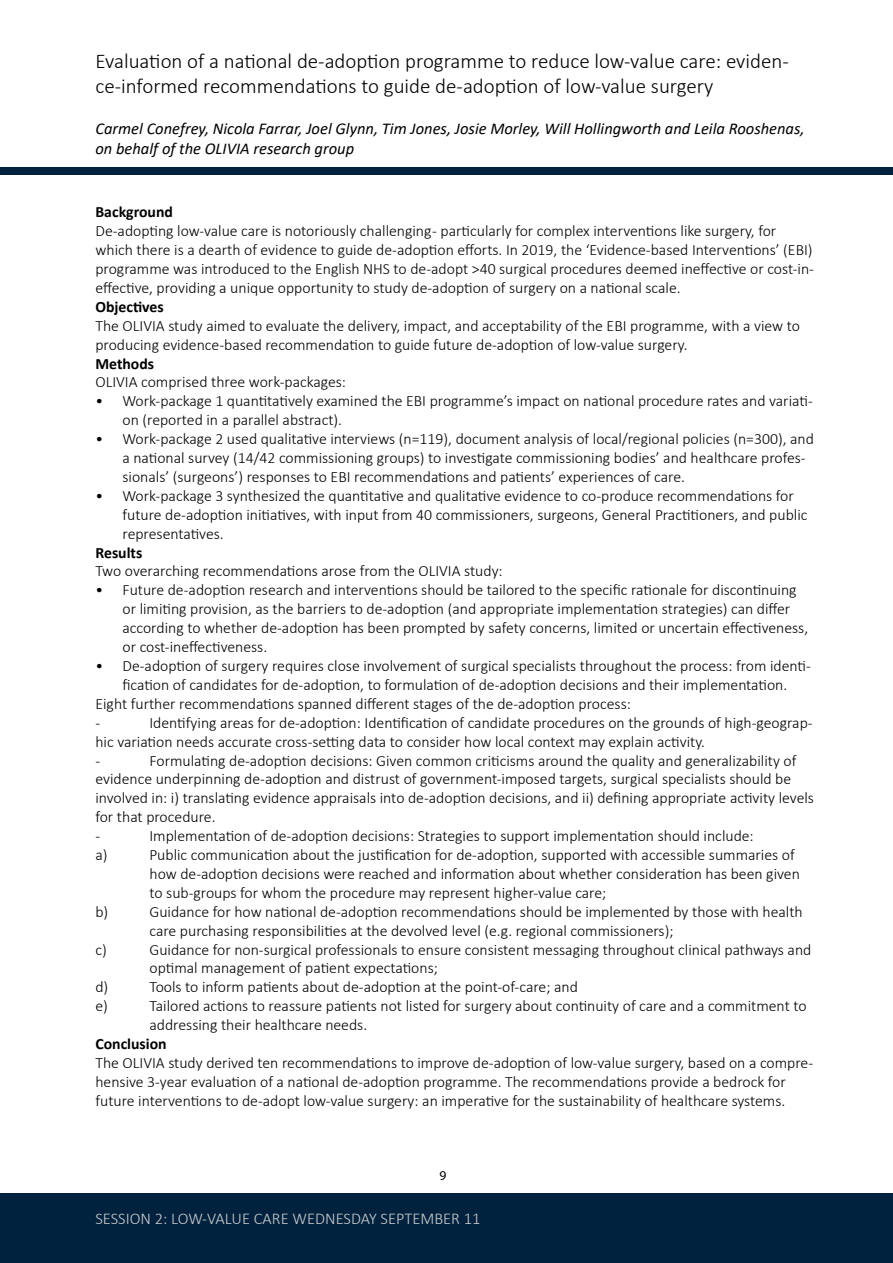
<style>
.page{position:relative;width:893px;height:1263px;background:#fff}
.page>*{position:absolute;margin:0;border:0;box-sizing:border-box;transform-origin:0 0}
.t1{font:300 21px/25.2px "Calibri";color:#000}
.t2{font:italic 16.5px/19.8px "Calibri";color:#000}
.NSM_Brødtekst_uten_innrykk{font:300 16.5px "Calibri";color:#ccc}
.t3{font:300 15.75px/18.9px "Calibri";color:#000}
.t4{font:700 15.75px "Calibri";color:#000}
.t5{font:13.5px "Myriad Pro";color:#000}
</style>
<div class="page">
<div style="left:0;top:1193px;width:893px;height:70px;background:#00223e"></div>
<div style="left:0;top:167px;width:893px;height:8px;background:#00223e"></div>
<p class="t1" style="left:95px;top:48px;width:695px">Evaluation of a national de-adoption programme to reduce low-value care: eviden&shy;ce-informed recommendations to guide de-adoption of low-value surgery</p>
<p class="t2" style="left:95px;top:118px;width:711px">Carmel Conefrey, Nicola Farrar, Joel Glynn, Tim Jones, Josie Morley, Will Hollingworth and Leila Rooshenas, on behalf of the OLIVIA research group</p>
<p class="t4" style="left:95px;top:201px;width:79px">Background</p>
<p class="t3" style="left:95px;top:221px;width:720px">De-adopting low-value care is notoriously challenging - particularly for complex interventions like surgery, for which there is a dearth of evidence to guide de-adoption efforts. In 2019, the ‘Evidence-based Interventions’ (EBI) programme was introduced to the English NHS to de-adopt &gt;40 surgical procedures deemed ineffective or cost-in&shy;effective, providing a unique opportunity to study de-adoption of surgery on a national scale.</p>
<p class="t4" style="left:95px;top:295px;width:70px">Objectives</p>
<p class="t3" style="left:95px;top:316px;width:706px">The OLIVIA study aimed to evaluate the delivery, impact, and acceptability of the EBI programme, with a view to producing evidence-based recommendation to guide future de-adoption of low-value surgery.</p>
<p class="t4" style="left:95px;top:352px;width:60px">Methods</p>
<p class="t3" style="left:95px;top:373px;width:252px">OLIVIA comprised three work-packages:</p>
<p class="t3" style="left:122px;top:391px;width:692px;text-indent:-27px">• Work-package 1 quantitatively examined the EBI programme’s impact on national procedure rates and variati&shy;on (reported in a parallel abstract).</p>
<p class="t3" style="left:122px;top:429px;width:693px;text-indent:-27px">• Work-package 2 used qualitative interviews (n=119), document analysis of local/regional policies (n=300), and a national survey (14/42 commissioning groups) to investigate commissioning bodies’ and healthcare profes&shy;sionals’ (surgeons’) responses to EBI recommendations and patients’ experiences of care.</p>
<p class="t3" style="left:122px;top:486px;width:687px;text-indent:-27px">• Work-package 3 synthesized the quantitative and qualitative evidence to co-produce recommendations for future de-adoption initiatives, with input from 40 commissioners, surgeons, General Practitioners, and public representatives.</p>
<p class="t4" style="left:95px;top:541px;width:48px">Results</p>
<p class="t3" style="left:95px;top:562px;width:409px">Two overarching recommendations arose from the OLIVIA study:</p>
<p class="t3" style="left:122px;top:580px;width:687px;text-indent:-27px">• Future de-adoption research and interventions should be tailored to the specific rationale for discontinuing or limiting provision, as the barriers to de-adoption (and appropriate implementation strategies) can differ according to whether de-adoption has been prompted by safety concerns, limited or uncertain effectiveness, or cost-ineffectiveness.</p>
<p class="t3" style="left:95px;top:656px;width:717px;text-align:center">• De-adoption of surgery requires close involvement of surgical specialists throughout the process: from identi&shy;fication of candidates for de-adoption, to formulation of de-adoption decisions and their implementation.</p>
<p class="t3" style="left:95px;top:694px;width:537px">Eight further recommendations spanned different stages of the de-adoption process:</p>
<p class="t3" style="left:95px;top:713px;width:6px">-</p>
<p class="t3" style="left:95px;top:713px;width:719px;text-indent:54px">Identifying areas for de-adoption: Identification of candidate procedures on the grounds of high-geograp&shy;hic variation needs accurate cross-setting data to consider how local context may explain activity.</p>
<p class="t3" style="left:95px;top:751px;width:6px">-</p>
<p class="t3" style="left:95px;top:751px;width:720px;text-indent:54px">Formulating de-adoption decisions: Given common criticisms around the quality and generalizability of evidence underpinning de-adoption and distrust of government-imposed targets, surgical specialists should be involved in: i) translating evidence appraisals into de-adoption decisions, and ii) defining appropriate activity levels for that procedure.</p>
<p class="t3" style="left:95px;top:826px;width:6px">-</p>
<p class="t3" style="left:149px;top:826px;width:606px">Implementation of de-adoption decisions: Strategies to support implementation should include:</p>
<p class="t3" style="left:95px;top:845px;width:14px">a)</p>
<p class="t3" style="left:149px;top:845px;width:652px">Public communication about the justification for de-adoption, supported with accessible summaries of how de-adoption decisions were reached and information about whether consideration has been given to sub-groups for whom the procedure may represent higher-value care;</p>
<p class="t3" style="left:95px;top:902px;width:14px">b)</p>
<p class="t3" style="left:149px;top:902px;width:655px">Guidance for how national de-adoption recommendations should be implemented by those with health care purchasing responsibilities at the devolved level (e.g. regional commissioners);</p>
<p class="t3" style="left:95px;top:940px;width:13px">c)</p>
<p class="t3" style="left:149px;top:940px;width:663px">Guidance for non-surgical professionals to ensure consistent messaging throughout clinical pathways and optimal management of patient expectations;</p>
<p class="t3" style="left:95px;top:977px;width:14px">d)</p>
<p class="t3" style="left:149px;top:977px;width:430px">Tools to inform patients about de-adoption at the point-of-care; and</p>
<p class="t3" style="left:95px;top:996px;width:14px">e)</p>
<p class="t3" style="left:149px;top:996px;width:659px">Tailored actions to reassure patients not listed for surgery about continuity of care and a commitment to addressing their healthcare needs.</p>
<p class="t4" style="left:95px;top:1033px;width:73px">Conclusion</p>
<p class="t3" style="left:95px;top:1053px;width:719px">The OLIVIA study derived ten recommendations to improve de-adoption of low-value surgery, based on a compre&shy;hensive 3-year evaluation of a national de-adoption programme. The recommendations provide a bedrock for future interventions to de-adopt low-value surgery: an imperative for the sustainability of healthcare systems.</p>
<p class="t5" style="left:440px;top:1167px;width:8px">9</p>
<p class="NSM_Brødtekst_uten_innrykk" style="left:95px;top:1208px;width:386px">SESSION 2: LOW-VALUE CARE WEDNESDAY SEPTEMBER 11</p>
</div>
